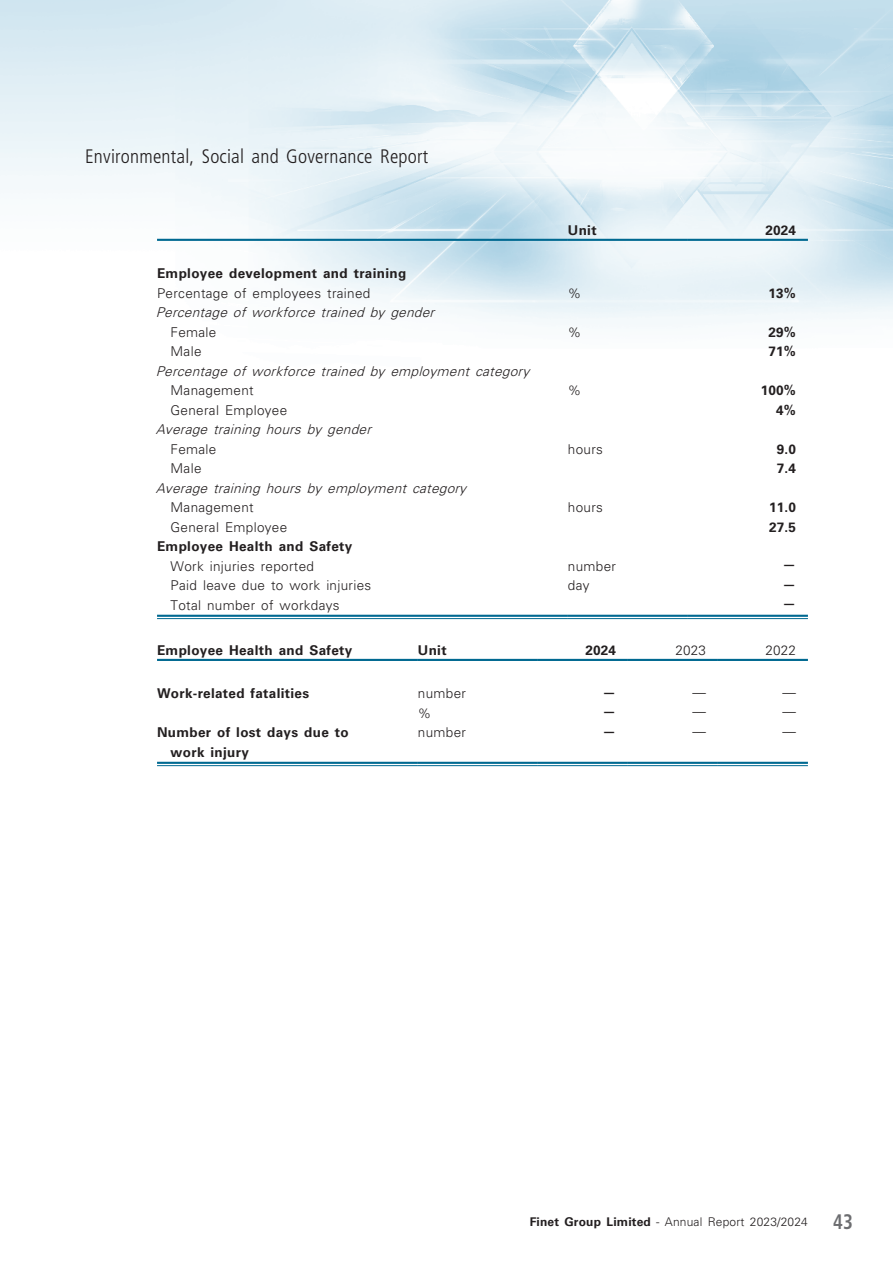
<style>
.page{position:relative;width:893px;height:1263px;background:#fff}
.page>*{position:absolute;margin:0;border:0;box-sizing:border-box;transform-origin:0 0}
.t1{font:300 condensed 19.5px "Frutiger LT Std";letter-spacing:.01em;color:#231f20}
._15_Table_Stub{font:300 13.5px "Univers LT Std";letter-spacing:.025em;color:#231f20}
._15_Table_Stub-2{font:italic 300 13.5px "Univers LT Std";color:#231f20}
._15_Table_Stub-3{font:700 13.5px/19.5px "Univers LT Std";letter-spacing:.025em;color:#231f20}
._01_Body_Text{font:700 13.5px "Univers LT Std";letter-spacing:.015em;color:#231f20}
._01_Body_Text-2{font:300 13.5px "Univers LT Std";letter-spacing:.015em;color:#231f20}
.t2{font:300 12px "Univers LT Std";letter-spacing:.015em;color:#231f20}
.s1{font-weight:700}
.s2{font-family:"Frutiger LT Std";font-weight:700;font-stretch:condensed;font-size:21px;color:#6c6d70}
</style>
<div class="page">
<img style="left:0;top:0;width:893px;height:767px">
<hr style="left:157px;top:239px;width:411px;height:2px;background:#006991">
<hr style="left:568px;top:239px;width:120px;height:2px;background:#006991">
<hr style="left:688px;top:239px;width:120px;height:2px;background:#006991">
<hr style="left:157px;top:615px;width:411px;height:2px;background:#006991">
<hr style="left:157px;top:618px;width:411px;height:1px;background:#006991">
<hr style="left:568px;top:615px;width:120px;height:2px;background:#006991">
<hr style="left:568px;top:618px;width:120px;height:1px;background:#006991">
<hr style="left:688px;top:615px;width:120px;height:2px;background:#006991">
<hr style="left:688px;top:618px;width:120px;height:1px;background:#006991">
<hr style="left:157px;top:659px;width:261px;height:2px;background:#006991">
<hr style="left:418px;top:659px;width:120px;height:2px;background:#006991">
<hr style="left:538px;top:659px;width:90px;height:2px;background:#006991">
<hr style="left:628px;top:659px;width:90px;height:2px;background:#006991">
<hr style="left:718px;top:659px;width:90px;height:2px;background:#006991">
<hr style="left:157px;top:762px;width:261px;height:2px;background:#006991">
<hr style="left:157px;top:765px;width:261px;height:1px;background:#006991">
<hr style="left:418px;top:762px;width:120px;height:2px;background:#006991">
<hr style="left:418px;top:765px;width:120px;height:1px;background:#006991">
<hr style="left:538px;top:762px;width:90px;height:2px;background:#006991">
<hr style="left:538px;top:765px;width:90px;height:1px;background:#006991">
<hr style="left:628px;top:762px;width:90px;height:2px;background:#006991">
<hr style="left:628px;top:765px;width:90px;height:1px;background:#006991">
<hr style="left:718px;top:762px;width:90px;height:2px;background:#006991">
<hr style="left:718px;top:765px;width:90px;height:1px;background:#006991">
<h1 class="t1" style="left:85px;top:145px;width:345px">Environmental, Social and Governance Report</h1>
<p class="_15_Table_Stub-3" style="left:568px;top:220px;width:30px">Unit</p>
<p class="_01_Body_Text" style="left:765px;top:222px;width:32px">2024</p>
<p class="_15_Table_Stub-3" style="left:157px;top:264px;width:251px">Employee development and training</p>
<p class="_15_Table_Stub" style="left:157px;top:285px;width:215px">Percentage of employees trained</p>
<p class="_15_Table_Stub" style="left:568px;top:285px;width:15px">%</p>
<p class="_01_Body_Text" style="left:768px;top:285px;width:29px">13%</p>
<p class="_15_Table_Stub-2" style="left:156px;top:304px;width:284px">Percentage of workforce trained by gender</p>
<p class="_15_Table_Stub" style="left:171px;top:324px;width:47px">Female</p>
<p class="_15_Table_Stub" style="left:568px;top:324px;width:15px">%</p>
<p class="_01_Body_Text" style="left:768px;top:324px;width:29px">29%</p>
<p class="_15_Table_Stub" style="left:171px;top:343px;width:32px">Male</p>
<p class="_01_Body_Text" style="left:768px;top:343px;width:29px">71%</p>
<p class="_15_Table_Stub-2" style="left:156px;top:363px;width:379px">Percentage of workforce trained by employment category</p>
<p class="_15_Table_Stub" style="left:171px;top:382px;width:85px">Management</p>
<p class="_15_Table_Stub" style="left:568px;top:382px;width:15px">%</p>
<p class="_01_Body_Text" style="left:761px;top:382px;width:37px">100%</p>
<p class="_15_Table_Stub" style="left:171px;top:402px;width:118px">General Employee</p>
<p class="_01_Body_Text" style="left:776px;top:402px;width:21px">4%</p>
<p class="_15_Table_Stub-2" style="left:156px;top:421px;width:221px">Average training hours by gender</p>
<p class="_15_Table_Stub" style="left:171px;top:441px;width:47px">Female</p>
<p class="_15_Table_Stub" style="left:568px;top:441px;width:37px">hours</p>
<p class="_01_Body_Text" style="left:777px;top:441px;width:21px">9.0</p>
<p class="_15_Table_Stub" style="left:171px;top:460px;width:32px">Male</p>
<p class="_01_Body_Text" style="left:777px;top:460px;width:21px">7.4</p>
<p class="_15_Table_Stub-2" style="left:156px;top:480px;width:316px">Average training hours by employment category</p>
<p class="_15_Table_Stub" style="left:171px;top:499px;width:85px">Management</p>
<p class="_15_Table_Stub" style="left:568px;top:499px;width:37px">hours</p>
<p class="_01_Body_Text" style="left:769px;top:499px;width:28px">11.0</p>
<p class="_15_Table_Stub" style="left:171px;top:519px;width:118px">General Employee</p>
<p class="_01_Body_Text" style="left:769px;top:519px;width:28px">27.5</p>
<p class="_15_Table_Stub-3" style="left:157px;top:537px;width:197px">Employee Health and Safety</p>
<p class="_15_Table_Stub" style="left:171px;top:558px;width:145px">Work injuries reported</p>
<p class="_15_Table_Stub" style="left:568px;top:558px;width:50px">number</p>
<p class="_01_Body_Text" style="left:782px;top:557px;width:15px">—</p>
<p class="_15_Table_Stub" style="left:171px;top:577px;width:202px">Paid leave due to work injuries</p>
<p class="_15_Table_Stub" style="left:568px;top:577px;width:23px">day</p>
<p class="_01_Body_Text" style="left:782px;top:576px;width:15px">—</p>
<p class="_15_Table_Stub" style="left:171px;top:597px;width:171px">Total number of workdays</p>
<p class="_01_Body_Text" style="left:782px;top:596px;width:15px">—</p>
<p class="_15_Table_Stub-3" style="left:157px;top:640px;width:197px">Employee Health and Safety</p>
<p class="_15_Table_Stub-3" style="left:418px;top:640px;width:30px">Unit</p>
<p class="_01_Body_Text" style="left:585px;top:642px;width:32px">2024</p>
<p class="_01_Body_Text-2" style="left:675px;top:642px;width:32px">2023</p>
<p class="_01_Body_Text-2" style="left:765px;top:642px;width:32px">2022</p>
<p class="_15_Table_Stub-3" style="left:157px;top:684px;width:154px">Work-related fatalities</p>
<p class="_15_Table_Stub" style="left:418px;top:685px;width:50px">number</p>
<p class="_01_Body_Text" style="left:602px;top:684px;width:15px">—</p>
<p class="_01_Body_Text-2" style="left:692px;top:684px;width:15px">—</p>
<p class="_01_Body_Text-2" style="left:782px;top:684px;width:15px">—</p>
<p class="_15_Table_Stub" style="left:418px;top:705px;width:15px">%</p>
<p class="_01_Body_Text" style="left:602px;top:704px;width:15px">—</p>
<p class="_01_Body_Text-2" style="left:692px;top:703px;width:15px">—</p>
<p class="_01_Body_Text-2" style="left:782px;top:703px;width:15px">—</p>
<p class="_15_Table_Stub-3" style="left:171px;top:723px;width:180px;text-indent:-14px">Number of lost days due to work injury</p>
<p class="_15_Table_Stub" style="left:418px;top:724px;width:50px">number</p>
<p class="_01_Body_Text" style="left:602px;top:723px;width:15px">—</p>
<p class="_01_Body_Text-2" style="left:692px;top:723px;width:15px">—</p>
<p class="_01_Body_Text-2" style="left:782px;top:723px;width:15px">—</p>
<p class="t2" style="left:530px;top:1214px;width:325px"><span class="s1">Finet Group Limited</span> - Annual Report 2023/2024 <span class="s2">43</span></p>
</div>
